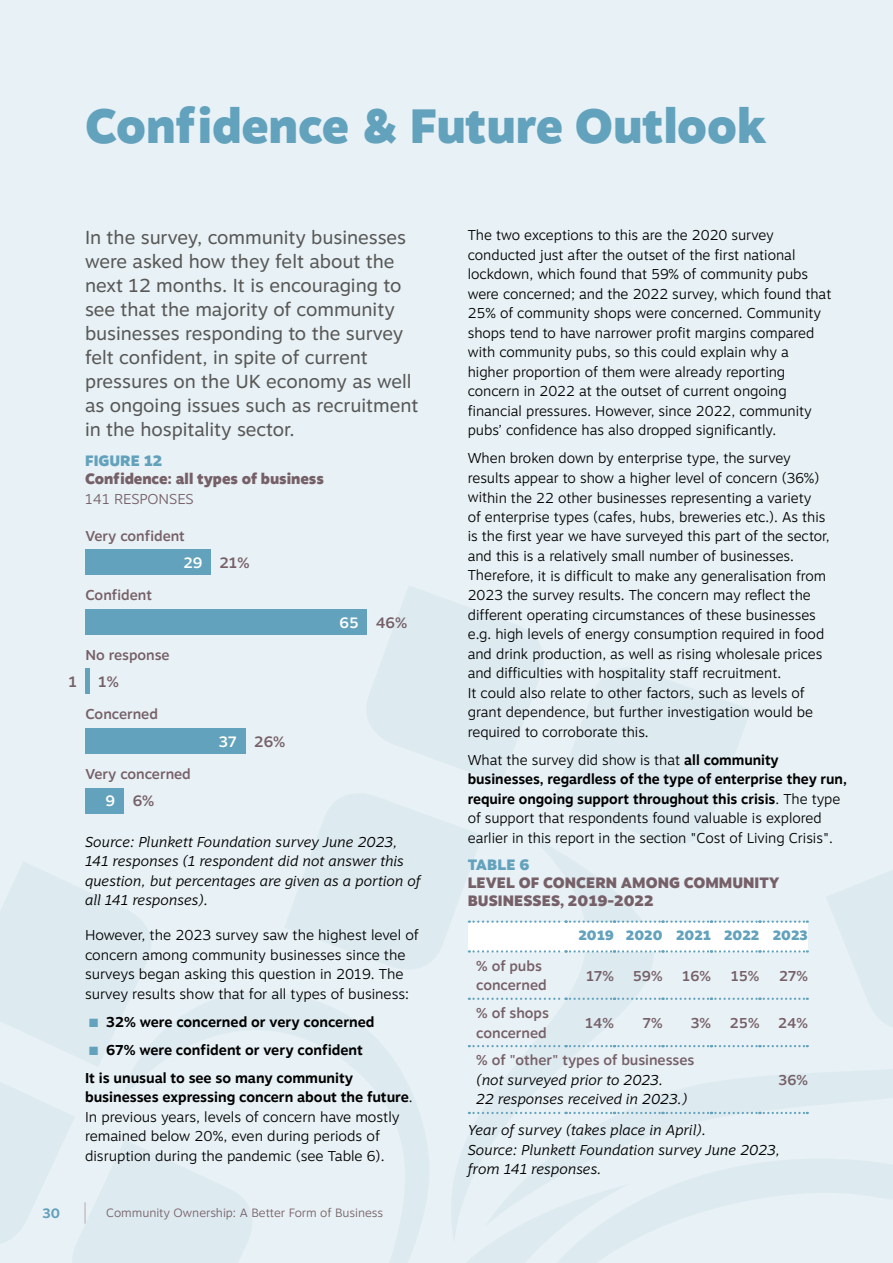
<style>
.page{position:relative;width:893px;height:1263px;background:#e8f1f5}
.page>*{position:absolute;margin:0;border:0;box-sizing:border-box;transform-origin:0 0}
.t1{font:900 48px "Motiva Sans";color:#63a2bc}
.t2{font:18.75px/24px "Motiva Sans";color:#575756}
.t3{font:900 15px/18px "Motiva Sans";color:#766068}
.t4{font:500 15px "Motiva Sans";color:#766068}
.t5{font:300 14.25px/19.5px "Motiva Sans";color:#000}
.t6{font:italic 300 14.25px/19.5px "Motiva Sans";color:#000}
.t7{font:500 14.25px/19.5px "Motiva Sans";color:#766068}
.t8{font:700 14.25px "Motiva Sans";color:#000}
.t9{font:300 14.25px "Motiva Sans";color:#766068}
.t10{font:900 13.5px "Motiva Sans";color:#63a2bc}
.t11{font:700 13.5px "Motiva Sans";color:#63a2bc}
.t12{font:300 12px "Motiva Sans";color:#766068}
.s1{color:#63a2bc}
.s2{color:#fff}
.s3{font-weight:700}
.s4{font-weight:300;font-style:italic;color:#000}
</style>
<div class="page">
<svg style="left:837px;top:1069px;width:56px;height:34px;fill:#ddeaf0"></svg>
<svg style="left:462px;top:920px;width:375px;height:233px"></svg>
<svg style="left:454px;top:1153px;width:439px;height:110px"></svg>
<svg style="left:265px;top:993px;width:189px;height:270px"></svg>
<svg style="left:826px;top:871px;width:67px;height:169px"></svg>
<div style="left:85px;top:609px;width:282px;height:26px;background:#63a2bc"></div>
<div style="left:85px;top:669px;width:5px;height:25px;background:#63a2bc"></div>
<div style="left:85px;top:788px;width:39px;height:25px;background:#63a2bc"></div>
<div style="left:85px;top:550px;width:126px;height:25px;background:#63a2bc"></div>
<div style="left:85px;top:728px;width:161px;height:26px;background:#63a2bc"></div>
<svg style="left:285px;top:586px;width:523px;height:395px"></svg>
<svg style="left:469px;top:998px;width:339px;height:2px"></svg>
<svg style="left:469px;top:1045px;width:339px;height:2px"></svg>
<svg style="left:469px;top:1112px;width:339px;height:2px"></svg>
<svg style="left:0;top:862px;width:265px;height:401px"></svg>
<h1 class="t1" style="left:85px;top:91px;width:683px">Confidence &amp; Future Outlook</h1>
<p class="t2" style="left:85px;top:225px;width:335px">In the survey, community businesses were asked how they felt about the next 12 months. It is encouraging to see that the majority of community businesses responding to the survey felt confident, in spite of current pressures on the UK economy as well as ongoing issues such as recruitment in the hospitality sector.</p>
<h2 class="t3" style="left:85px;top:452px;width:240px"><span class="s1">FIGURE 12<br></span>Confidence: all types of business</h2>
<h2 class="t9" style="left:85px;top:488px;width:110px">141 RESPONSES</h2>
<p class="t7" style="left:85px;top:525px;width:101px">Very confident</p>
<p class="t7" style="left:85px;top:585px;width:68px">Confident</p>
<p class="t4" style="left:183px;top:552px;width:68px"><span class="s2">29</span> 21%</p>
<p class="t4" style="left:68px;top:671px;width:10px">1</p>
<p class="t7" style="left:85px;top:644px;width:86px">No response</p>
<p class="t4" style="left:98px;top:671px;width:22px">1%</p>
<p class="t7" style="left:85px;top:704px;width:74px">Concerned</p>
<p class="t7" style="left:85px;top:764px;width:107px">Very concerned</p>
<p class="t4" style="left:105px;top:790px;width:50px"><span class="s2">9</span> 6%</p>
<p class="t4" style="left:219px;top:730px;width:68px"><span class="s2">37</span> 26%</p>
<p class="t4" style="left:340px;top:611px;width:69px"><span class="s2">65</span> 46%</p>
<p class="t6" style="left:85px;top:831px;width:337px">Source: Plunkett Foundation survey June 2023, 141 responses (1 respondent did not answer this question, but percentages are given as a portion of all 141 responses).</p>
<p class="t5" style="left:85px;top:925px;width:335px">However, the 2023 survey saw the highest level of concern among community businesses since the surveys began asking this question in 2019. The survey results show that for all types of business:</p>
<p class="t8" style="left:89px;top:1011px;width:287px"><span class="s1">■</span> 32% were concerned or very concerned</p>
<p class="t8" style="left:89px;top:1039px;width:275px"><span class="s1">■</span> 67% were confident or very confident</p>
<p class="t5" style="left:85px;top:1067px;width:329px"><span class="s3">It is unusual to see so many community businesses expressing concern about the future</span>.<br>In previous years, levels of concern have mostly remained below 20%, even during periods of disruption during the pandemic (see Table 6).</p>
<p class="t5" style="left:468px;top:225px;width:365px">The two exceptions to this are the 2020 survey conducted just after the outset of the first national lockdown, which found that 59% of community pubs were concerned; and the 2022 survey, which found that 25% of community shops were concerned. Community shops tend to have narrower profit margins compared with community pubs, so this could explain why a higher proportion of them were already reporting concern in 2022 at the outset of current ongoing financial pressures. However, since 2022, community pubs’ confidence has also dropped significantly.</p>
<p class="t5" style="left:468px;top:448px;width:363px">When broken down by enterprise type, the survey results appear to show a higher level of concern (36%) within the 22 other businesses representing a variety<br>of enterprise types (cafes, hubs, breweries etc.). As this is the first year we have surveyed this part of the sector, and this is a relatively small number of businesses.<br>Therefore, it is difficult to make any generalisation from 2023 the survey results. The concern may reflect the different operating circumstances of these businesses e.g. high levels of energy consumption required in food and drink production, as well as rising wholesale prices and difficulties with hospitality staff recruitment.<br>It could also relate to other factors, such as levels of grant dependence, but further investigation would be required to corroborate this.</p>
<p class="t5" style="left:468px;top:749px;width:380px">What the survey did show is that <span class="s3">all community businesses, regardless of the type of enterprise they run, require ongoing support throughout this crisis</span>. The type of support that respondents found valuable is explored earlier in this report in the section "Cost of Living Crisis".</p>
<p class="t3" style="left:468px;top:856px;width:313px"><span class="s1">TABLE 6<br></span>LEVEL OF CONCERN AMONG COMMUNITY<br>BUSINESSES, 2019-2022</p>
<p class="t10" style="left:578px;top:926px;width:37px">2019</p>
<p class="t10" style="left:626px;top:926px;width:38px">2020</p>
<p class="t10" style="left:676px;top:926px;width:36px">2021</p>
<p class="t10" style="left:724px;top:926px;width:37px">2022</p>
<p class="t10" style="left:773px;top:926px;width:37px">2023</p>
<p class="t7" style="left:476px;top:956px;width:72px">% of pubs concerned</p>
<p class="t7" style="left:586px;top:965px;width:29px">17%</p>
<p class="t7" style="left:633px;top:965px;width:31px">59%</p>
<p class="t7" style="left:682px;top:965px;width:30px">16%</p>
<p class="t7" style="left:731px;top:965px;width:30px">15%</p>
<p class="t7" style="left:779px;top:965px;width:30px">27%</p>
<p class="t7" style="left:476px;top:1003px;width:74px">% of shops concerned</p>
<p class="t7" style="left:585px;top:1013px;width:31px">14%</p>
<p class="t7" style="left:643px;top:1013px;width:21px">7%</p>
<p class="t7" style="left:691px;top:1013px;width:22px">3%</p>
<p class="t7" style="left:730px;top:1013px;width:31px">25%</p>
<p class="t7" style="left:778px;top:1013px;width:31px">24%</p>
<p class="t7" style="left:476px;top:1050px;width:220px">% of "other" types of businesses <span class="s4">(not surveyed prior to 2023.</span></p>
<p class="t6" style="left:476px;top:1089px;width:213px">22 responses received in 2023.)</p>
<p class="t7" style="left:779px;top:1070px;width:31px">36%</p>
<p class="t6" style="left:468px;top:1120px;width:240px">Year of survey (takes place in April).</p>
<p class="t6" style="left:468px;top:1140px;width:314px">Source: Plunkett Foundation survey June 2023, from 141 responses.</p>
<p class="t11" style="left:43px;top:1203px;width:19px">30</p>
<p class="t12" style="left:106px;top:1204px;width:278px">Community Ownership: A Better Form of Business</p>
</div>
